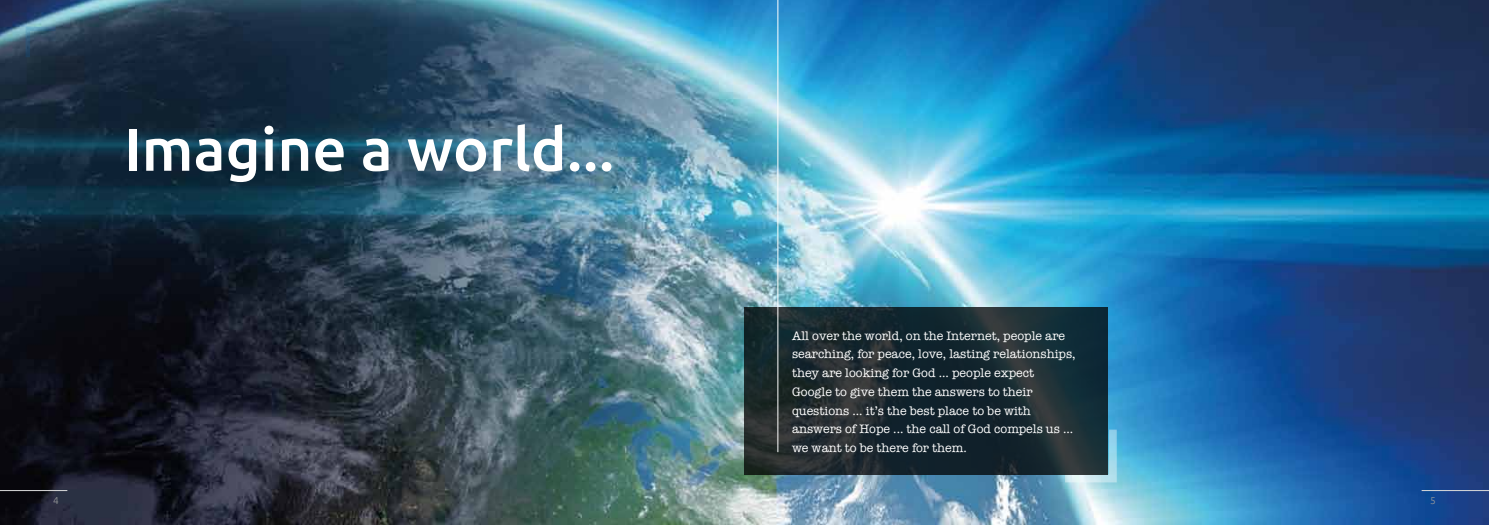
<style>
.page{position:relative;width:1489px;height:525px;background:#fff}
.page>*{position:absolute;margin:0;border:0;box-sizing:border-box;transform-origin:0 0}
.t1{font:500 60px "Ubuntu";color:#fff}
.t2{font:12.5px/18.8px "American Typewriter";color:#fff}
.t3{font:300 10px "Ubuntu";color:#9d9d9c}
</style>
<div class="page">
<img style="left:0;top:0;width:1488px;height:524px">
<svg style="left:26px;top:27px;width:30px;height:30px"></svg>
<hr style="left:0;top:490px;width:67px;height:1px;background:#dadada">
<hr style="left:1421px;top:490px;width:67px;height:1px;background:#dadada">
<svg style="left:1064px;top:429px;width:52px;height:53px"></svg>
<svg style="left:744px;top:307px;width:364px;height:167px;background:#1b2a31"></svg>
<hr style="left:777px;top:0;width:1px;height:452px;background:#fff">
<h1 class="t1" style="left:124px;top:111px;width:492px">Imagine a world...</h1>
<p class="t2" style="left:792px;top:325px;width:285px">All over the world, on the Internet, people are searching, for peace, love, lasting relationships, they are looking for God ... people expect Google to give them the answers to their questions ... it’s the best place to be with answers of Hope ... the call of God compels us ... we want to be there for them.</p>
<p class="t3" style="left:53px;top:494px;width:7px">4</p>
<p class="t3" style="left:1429px;top:494px;width:7px">5</p>
</div>
